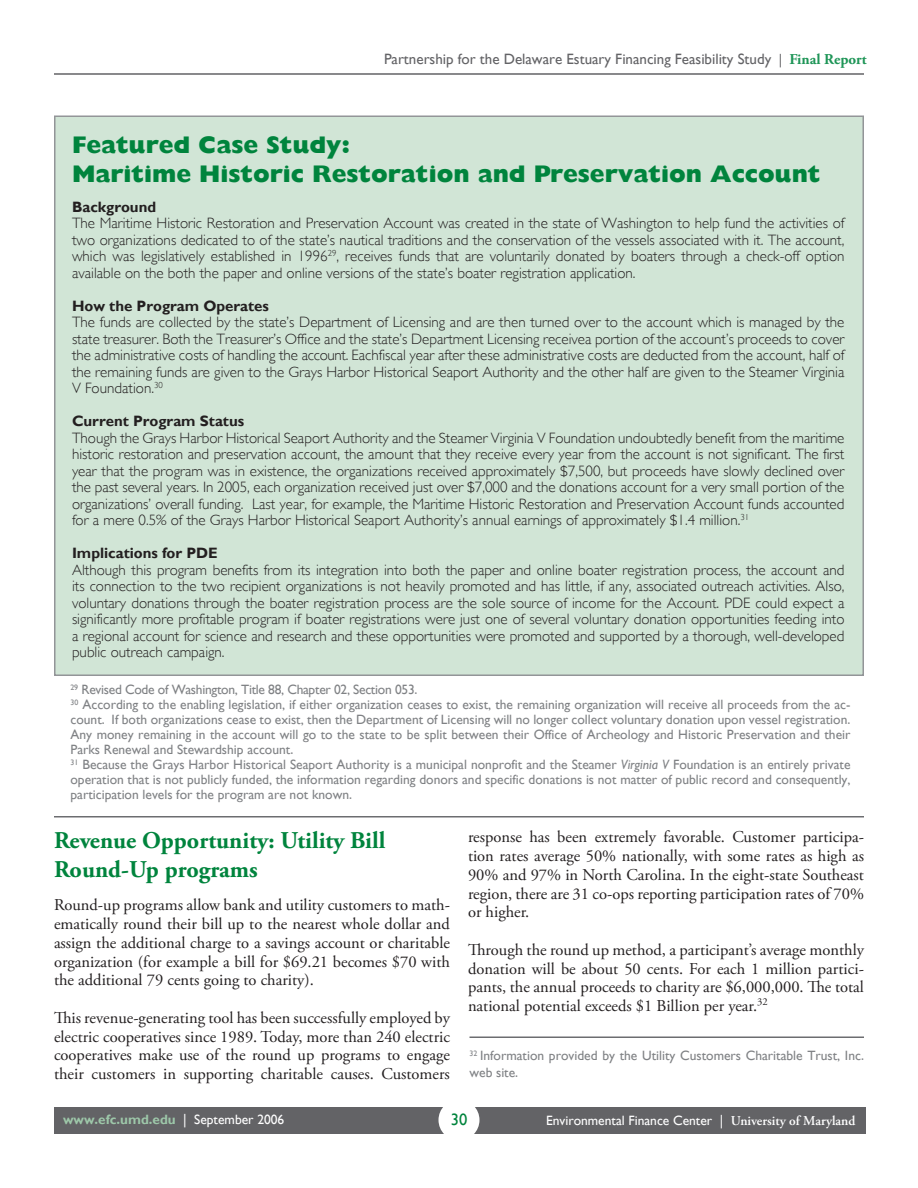
<style>
.page{position:relative;width:918px;height:1188px;background:#fff}
.page>*{position:absolute;margin:0;border:0;box-sizing:border-box;transform-origin:0 0}
.text_indented{font:800 24px/28.8px "Gill Sans";color:#00843d}
.text{font:700 24px/28.8px "Adobe Garamond Pro";color:#00843d}
.text-2{font:16.5px/18.8px "Adobe Garamond Pro";color:#231f20;text-align:justify}
.t1{font:16.5px "Gill Sans";color:#00843d}
.text_indented-2{font:300 15px/16.5px "Gill Sans";color:#231f20;text-align:justify}
.t2{font:15px "Gill Sans";color:#636366}
.text_bold{font:700 15px "Gill Sans";color:#231f20}
.descrpitions{font:13.5px/15px "Gill Sans";color:#808285;text-align:justify}
.descrpitions-2{font:13.5px "Gill Sans";letter-spacing:-.02em;color:#808285}
.t3{font:13.5px "Gill Sans";color:#fff}
.t4{font:700 13.5px "Gill Sans";color:#9dc7a9}
.s1{font-size:13.5px}
.s2{font-family:"Adobe Garamond Pro";font-weight:700;color:#1e9557}
.s3{font-style:italic}
.s4{font-weight:400;color:#fff}
.s5{font-family:"Adobe Garamond Pro";font-weight:600}
</style>
<div class="page">
<div style="left:55px;top:116px;width:808px;height:559px;background:#d1e5d6"></div>
<div style="left:54px;top:1107px;width:811px;height:27px;background:#636366"></div>
<div style="left:438px;top:1100px;width:42px;height:40px;background:#fff;border-radius:50%"></div>
<hr style="left:54px;top:73px;width:810px;height:2px;background:#636366">
<hr style="left:470px;top:1036px;width:394px;height:2px;background:#6c6d70">
<hr style="left:54px;top:816px;width:810px;height:2px;background:#6c6d70">
<p class="t2" style="left:384px;top:51px;width:484px">Partnership for the Delaware Estuary Financing Feasibility Study <span class="s1">|</span> <span class="s2">Final Report</span></p>
<p class="text_indented" style="left:72px;top:131px;width:750px">Featured Case Study:<br>Maritime Historic Restoration and Preservation Account</p>
<p class="text_bold" style="left:72px;top:198px;width:86px">Background</p>
<p class="text_indented-2" style="left:72px;top:215px;width:774px">The Maritime Historic Restoration and Preservation Account was created in the state of Washington to help fund the activities of two organizations dedicated to of the state’s nautical traditions and the conservation of the vessels associated with it. The account, which was legislatively established in 1996<sup>29</sup>, receives funds that are voluntarily donated by boaters through a check-off option available on the both the paper and online versions of the state’s boater registration application.</p>
<p class="text_bold" style="left:72px;top:297px;width:199px">How the Program Operates</p>
<p class="text_indented-2" style="left:72px;top:314px;width:774px">The funds are collected by the state’s Department of Licensing and are then turned over to the account which is managed by the state treasurer. Both the Treasurer’s Office and the state’s Department Licensing receivea portion of the account’s proceeds to cover the administrative costs of handling the account. Eachfiscal year after these administrative costs are deducted from the account, half of the remaining funds are given to the Grays Harbor Historical Seaport Authority and the other half are given to the Steamer Virginia V Foundation.<sup>30</sup></p>
<p class="text_bold" style="left:72px;top:412px;width:174px">Current Program Status</p>
<p class="text_indented-2" style="left:72px;top:430px;width:774px">Though the Grays Harbor Historical Seaport Authority and the Steamer Virginia V Foundation undoubtedly benefit from the maritime historic restoration and preservation account, the amount that they receive every year from the account is not significant. The first year that the program was in existence, the organizations received approximately $7,500, but proceeds have slowly declined over the past several years. In 2005, each organization received just over $7,000 and the donations account for a very small portion of the organizations’ overall funding. Last year, for example, the Maritime Historic Restoration and Preservation Account funds accounted for a mere 0.5% of the Grays Harbor Historical Seaport Authority’s annual earnings of approximately $1.4 million.<sup>31</sup></p>
<p class="text_bold" style="left:72px;top:544px;width:147px">Implications for PDE</p>
<p class="text_indented-2" style="left:72px;top:562px;width:774px">Although this program benefits from its integration into both the paper and online boater registration process, the account and its connection to the two recipient organizations is not heavily promoted and has little, if any, associated outreach activities. Also, voluntary donations through the boater registration process are the sole source of income for the Account. PDE could expect a significantly more profitable program if boater registrations were just one of several voluntary donation opportunities feeding into a regional account for science and research and these opportunities were promoted and supported by a thorough, well-developed public outreach campaign.</p>
<p class="descrpitions-2" style="left:70px;top:682px;width:348px"><sup>29</sup> Revised Code of Washington, Title 88, Chapter 02, Section 053 .</p>
<p class="descrpitions" style="left:70px;top:697px;width:781px"><sup>30</sup> According to the enabling legislation, if either organization ceases to exist, the remaining organization will receive all proceeds from the ac&shy;count. If both organizations cease to exist, then the Department of Licensing will no longer collect voluntary donation upon vessel registration.<br>Any money remaining in the account will go to the state to be split between their Office of Archeology and Historic Preservation and their Parks Renewal and Stewardship account.</p>
<p class="descrpitions" style="left:70px;top:757px;width:782px"><sup>31</sup> Because the Grays Harbor Historical Seaport Authority is a municipal nonprofit and the Steamer <span class="s3">Virginia V</span> Foundation is an entirely private operation that is not publicly funded, the information regarding donors and specific donations is not matter of public record and consequently, participation levels for the program are not known.</p>
<p class="text" style="left:54px;top:826px;width:333px">Revenue Opportunity: Utility Bill<br>Round-Up programs</p>
<p class="text-2" style="left:54px;top:896px;width:398px">Round-up programs allow bank and utility customers to math&shy;ematically round their bill up to the nearest whole dollar and assign the additional charge to a savings account or charitable organization (for example a bill for $69.21 becomes $70 with the additional 79 cents going to charity).</p>
<p class="text-2" style="left:54px;top:1009px;width:397px">This revenue-generating tool has been successfully employed by electric cooperatives since 1989. Today, more than 240 electric cooperatives make use of the round up programs to engage their customers in supporting charitable causes. Customers</p>
<p class="text-2" style="left:468px;top:828px;width:398px">response has been extremely favorable. Customer participa&shy;tion rates average 50% nationally, with some rates as high as 90% and 97% in North Carolina. In the eight-state Southeast region, there are 31 co-ops reporting participation rates of 70% or higher.</p>
<p class="text-2" style="left:468px;top:941px;width:398px">Through the round up method, a participant’s average monthly donation will be about 50 cents. For each 1 million partici&shy;pants, the annual proceeds to charity are $6,000,000. The total national potential exceeds $1 Billion per year.<sup>32</sup></p>
<p class="descrpitions" style="left:470px;top:1047px;width:396px;line-height:16.5px"><sup>32</sup> Information provided by the Utility Customers Charitable Trust, Inc. web site.</p>
<p class="t4" style="left:63px;top:1111px;width:223px">www.efc.umd.edu <span class="s4">| September 2006</span></p>
<p class="t1" style="left:451px;top:1110px;width:18px">30</p>
<p class="t3" style="left:546px;top:1113px;width:311px">Environmental Finance Center | <span class="s5">University of Maryland</span></p>
</div>
